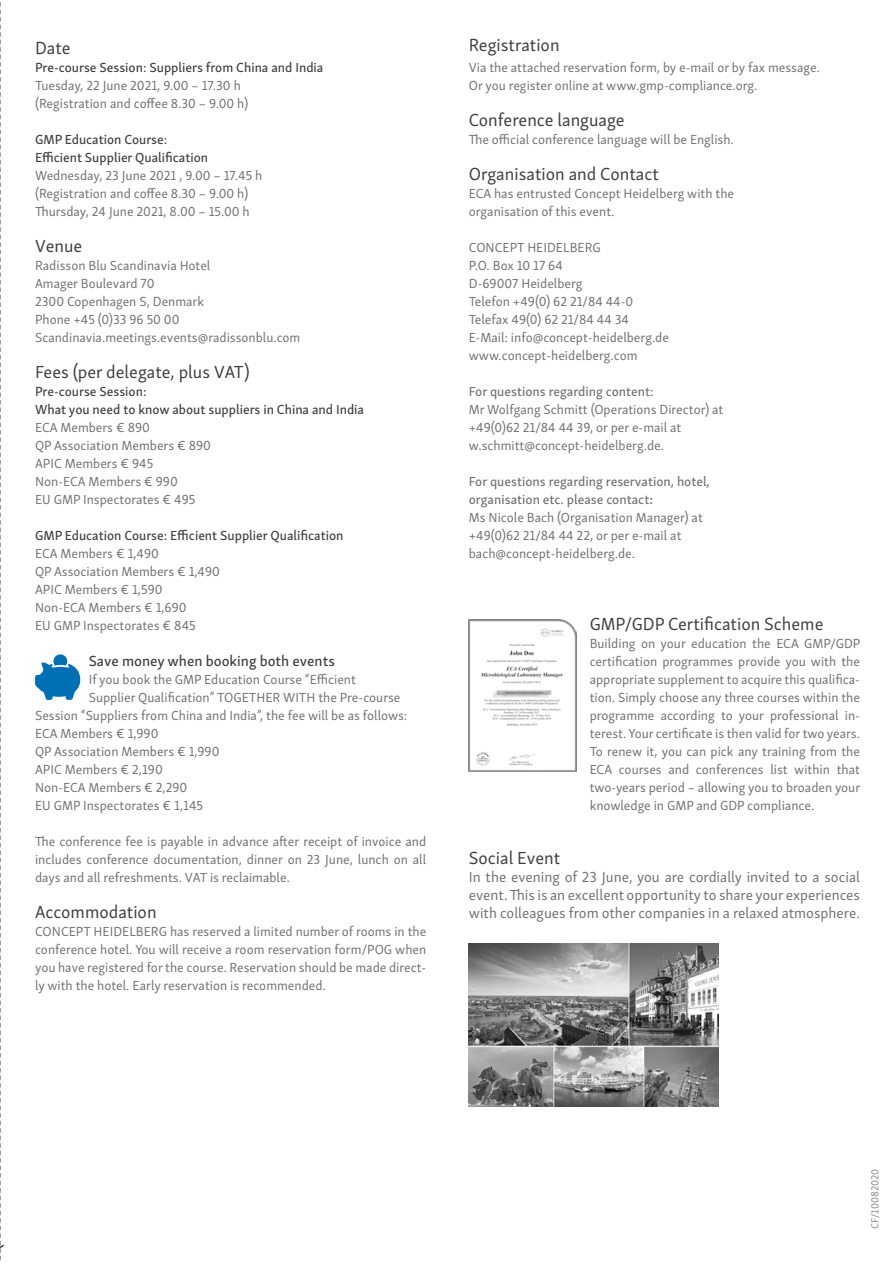
<style>
.page{position:relative;width:893px;height:1263px;background:#fff}
.page>*{position:absolute;margin:0;border:0;box-sizing:border-box;transform-origin:0 0}
.t1{font:18px "Skolar Sans Latn";color:#3e3d40}
.t2{font:15px/18px "Skolar Sans Latn";color:#707172;text-align:justify}
.t3{font:15px "Skolar Sans Latn Me";color:#3e3d40}
.t4{font:13.5px/18px "Skolar Sans Latn";color:#707172}
.t5{font:13.5px/18px "Skolar Sans Latn Me";color:#3e3d40}
.t6{font:13.5px/18px "Skolar Sans Latn Me";color:#707172}
.t7{font:10.5px "Skolar Sans Latn";color:#87888a}
.s1{font-family:"Skolar Sans Latn";font-weight:700}
</style>
<div class="page">
<svg style="left:0;top:2px;width:1px;height:1259px"></svg>
<svg style="left:35px;top:654px;width:45px;height:46px"></svg>
<img style="left:469px;top:619px;width:108px;height:152px">
<img style="left:469px;top:944px;width:250px;height:162px">
<h1 class="t1" style="left:35px;top:34px;width:37px">Date</h1>
<p class="t5" style="left:35px;top:57px;width:290px">Pre-course Session: Suppliers from China and India</p>
<p class="t4" style="left:35px;top:75px;width:215px">Tuesday, 22 June 2021, 9.00 – 17.30 h (Registration and coffee 8.30 – 9.00 h)</p>
<p class="t5" style="left:35px;top:129px;width:175px">GMP Education Course:<br>Efficient Supplier Qualification</p>
<p class="t4" style="left:35px;top:165px;width:229px">Wednesday, 23 June 2021 , 9.00 – 17.45 h (Registration and coffee 8.30 – 9.00 h)<br>Thursday, 24 June 2021, 8.00 – 15.00 h</p>
<h1 class="t1" style="left:35px;top:232px;width:49px">Venue</h1>
<p class="t4" style="left:35px;top:255px;width:267px">Radisson Blu Scandinavia Hotel<br>Amager Boulevard 70<br>2300 Copenhagen S, Denmark<br>Phone +45 (0)33 96 50 00<br>Scandinavia.meetings.events@radissonblu.com</p>
<h1 class="t1" style="left:35px;top:358px;width:216px">Fees (per delegate, plus VAT)</h1>
<p class="t5" style="left:35px;top:381px;width:331px">Pre-course Session:<br>What you need to know about suppliers in China and India</p>
<p class="t4" style="left:35px;top:417px;width:177px">ECA Members € 890<br>QP Association Members € 890<br>APIC Members € 945<br>Non-ECA Members € 990<br>EU GMP Inspectorates € 495</p>
<p class="t5" style="left:35px;top:525px;width:310px">GMP Education Course: Efficient Supplier Qualification</p>
<p class="t4" style="left:35px;top:543px;width:186px">ECA Members € 1,490<br>QP Association Members € 1,490<br>APIC Members € 1,590<br>Non-ECA Members € 1,690<br>EU GMP Inspectorates € 845</p>
<p class="t3" style="left:89px;top:649px;width:248px">Save money when booking both events</p>
<p class="t4" style="left:89px;top:669px;width:269px">If you book the GMP Education Course “Efficient</p>
<p class="t4" style="left:89px;top:687px;width:313px">Supplier Qualification” TOGETHER WITH the Pre-course</p>
<p class="t4" style="left:35px;top:705px;width:374px">Session “Suppliers from China and India”, the fee will be as follows:</p>
<p class="t4" style="left:35px;top:723px;width:125px">ECA Members € 1,990</p>
<p class="t4" style="left:35px;top:741px;width:186px">QP Association Members € 1,990</p>
<p class="t4" style="left:35px;top:759px;width:129px">APIC Members € 2,190</p>
<p class="t4" style="left:35px;top:777px;width:154px">Non-ECA Members € 2,290</p>
<p class="t4" style="left:35px;top:795px;width:170px">EU GMP Inspectorates € 1,145</p>
<p class="t4" style="left:35px;top:831px;width:393px;text-align:justify">The conference fee is payable in advance after receipt of invoice and includes conference documentation, dinner on 23 June, lunch on all days and all refreshments. VAT is reclaimable.</p>
<h1 class="t1" style="left:35px;top:898px;width:123px">Accommodation</h1>
<p class="t4" style="left:35px;top:921px;width:393px;text-align:justify">CONCEPT HEIDELBERG has reserved a limited number of rooms in the conference hotel. You will receive a room reservation form/POG when you have registered for the course. Reservation should be made direct&shy;ly with the hotel. Early reservation is recommended.</p>
<h1 class="t1" style="left:469px;top:32px;width:92px">Registration</h1>
<p class="t4" style="left:469px;top:57px;width:353px">Via the attached reservation form, by e-mail or by fax message.<br>Or you register online at www.gmp-compliance.org.</p>
<h1 class="t1" style="left:469px;top:106px;width:157px">Conference language</h1>
<p class="t4" style="left:469px;top:129px;width:267px">The official conference language will be English.</p>
<h1 class="t1" style="left:469px;top:160px;width:192px">Organisation and Contact</h1>
<p class="t4" style="left:469px;top:183px;width:267px">ECA has entrusted Concept Heidelberg with the organisation of this event.</p>
<p class="t4" style="left:469px;top:237px;width:202px">CONCEPT HEIDELBERG<br>P.O. Box 10 17 64<br>D-69007 Heidelberg<br>Telefon +49(0) 62 21/84 44-0<br>Telefax 49(0) 62 21/84 44 34<br>E-Mail: info@concept-heidelberg.de www.concept-heidelberg.com</p>
<p class="t6" style="left:469px;top:381px;width:186px">For questions regarding content:</p>
<p class="t4" style="left:469px;top:399px;width:256px">Mr Wolfgang Schmitt (Operations Director) at +49(0)62 21/84 44 39, or per e-mail at w.schmitt@concept-heidelberg.de.</p>
<p class="t6" style="left:469px;top:471px;width:243px">For questions regarding reservation, hotel, organisation etc. please contact<span class="s1">:</span></p>
<p class="t4" style="left:469px;top:507px;width:236px">Ms Nicole Bach (Organisation Manager) at +49(0)62 21/84 44 22, or per e-mail at bach@concept-heidelberg.de.</p>
<h1 class="t1" style="left:590px;top:610px;width:235px">GMP/GDP Certification Scheme</h1>
<p class="t4" style="left:590px;top:633px;width:272px;text-align:justify">Building on your education the ECA GMP/GDP certification programmes provide you with the appropriate supplement to acquire this qualifica&shy;tion. Simply choose any three courses within the programme according to your professional in&shy;terest. Your certificate is then valid for two years.<br>To renew it, you can pick any training from the ECA courses and conferences list within that two-years period – allowing you to broaden your knowledge in GMP and GDP compliance.</p>
<h1 class="t1" style="left:469px;top:844px;width:93px">Social Event</h1>
<p class="t2" style="left:469px;top:867px;width:393px">In the evening of 23 June, you are cordially invited to a social event. This is an excellent opportunity to share your experiences with colleagues from other companies in a relaxed atmosphere.</p>
<p class="t7" style="left:867px;top:1229px;width:62px;rotate:-90deg">CF/10082020</p>
</div>
